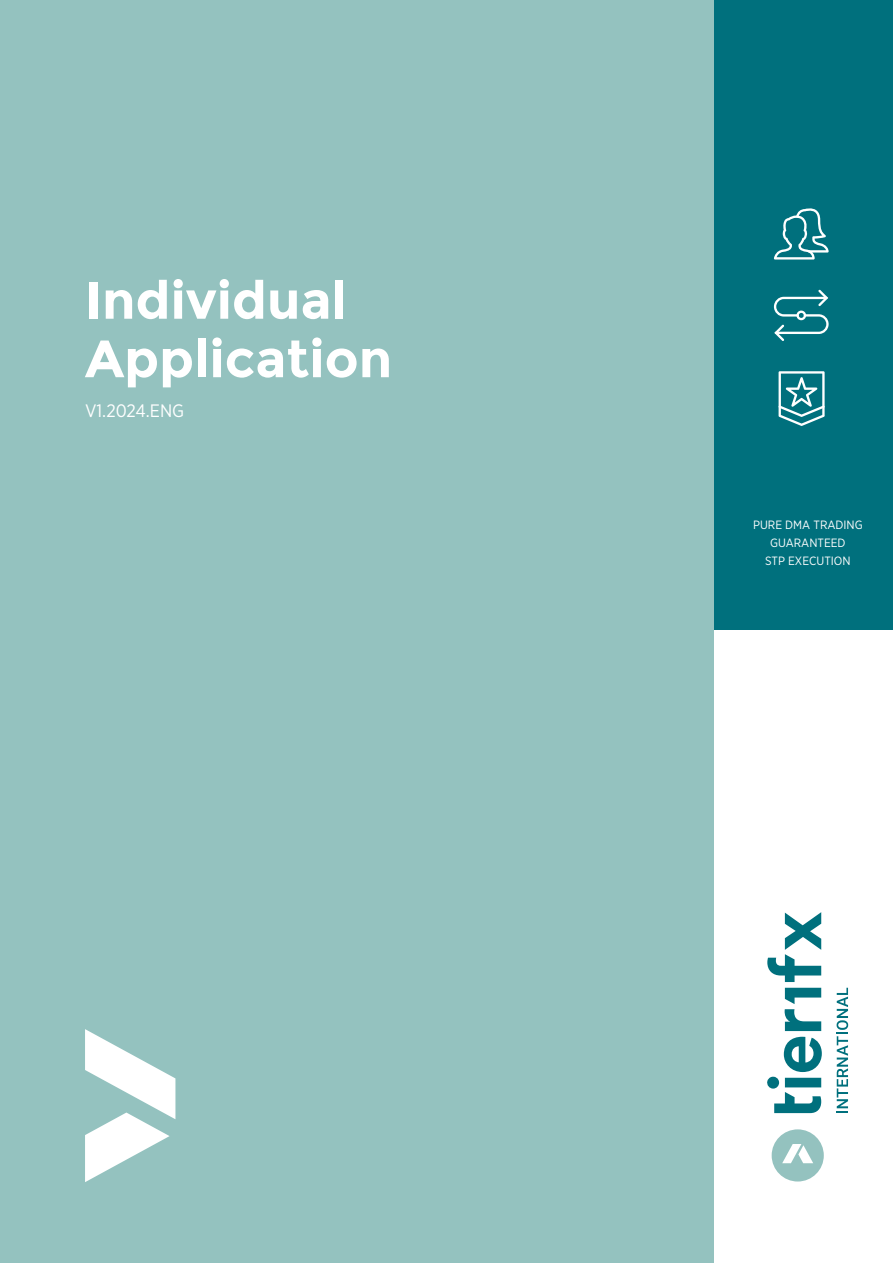
<style>
.page{position:relative;width:893px;height:1263px;background:#fff}
.page>*{position:absolute;margin:0;border:0;box-sizing:border-box;transform-origin:0 0}
.t1{font:700 52.5px/58.5px "Montserrat";color:#fff}
.t2{font:18px "Gotham Narrow";color:#fff}
.t3{font:12px/18px "Gotham Narrow";color:#fff;text-align:center}
</style>
<div class="page">
<div style="left:713px;top:0;width:180px;height:629px;background:#00707d"></div>
<div style="left:0;top:0;width:713px;height:1263px;background:#94c2bf"></div>
<svg style="left:85px;top:1029px;width:90px;height:153px"></svg>
<svg style="left:774px;top:290px;width:55px;height:51px"></svg>
<svg style="left:774px;top:208px;width:55px;height:52px"></svg>
<svg style="left:778px;top:371px;width:47px;height:55px"></svg>
<svg style="left:785px;top:988px;width:36px;height:43px"></svg>
<svg style="left:767px;top:912px;width:54px;height:70px"></svg>
<svg style="left:767px;top:1037px;width:55px;height:76px"></svg>
<svg style="left:772px;top:1129px;width:52px;height:52px"></svg>
<svg style="left:837px;top:988px;width:11px;height:125px"></svg>
<h1 class="t1" style="left:85px;top:271px;width:309px">Individual<br>Application</h1>
<h2 class="t2" style="left:85px;top:400px;width:101px">V1.2024.ENG</h2>
<p class="t3" style="left:753px;top:515px;width:111px">PURE DMA TRADING<br>GUARANTEED<br>STP EXECUTION</p>
</div>
